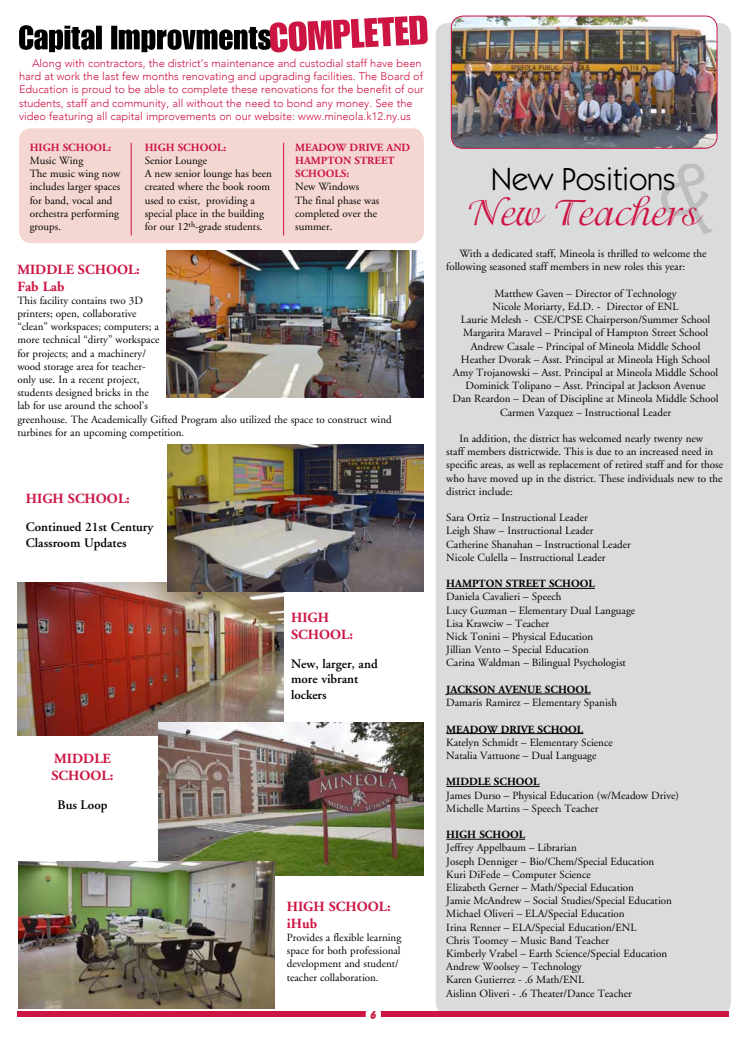
<style>
.page{position:relative;width:749px;height:1037px;background:#fff}
.page>*{position:absolute;margin:0;border:0;box-sizing:border-box;transform-origin:0 0}
.t1{font:40px "Isadora";color:#cd1543}
.t2{font:32px "Itc Kabel";color:#000}
.t3{font:700 14px/16.8px "Adobe Garamond";color:#cd1543}
.t4{font:600 13px/15.6px "Adobe Garamond";color:#000}
.t5{font:700 12px "Balloon D Extr";color:#cd1543}
.t6{font:11px/13.2px "Adobe Garamond";color:#000}
.t7{font:300 11px/13.2px "Avenir";color:#cd1543}
.t8{font:700 11px "Adobe Garamond";color:#000}
.t9{font:700 11px/13.2px "Adobe Garamond";color:#cd1543}
</style>
<div class="page">
<div style="left:19px;top:128px;width:405px;height:115px;background:#f5d7d2;border-radius:12px"></div>
<div style="left:436px;top:23px;width:295px;height:991px;background:#dadbdc;border-radius:12px"></div>
<div style="left:17px;top:1011px;width:712px;height:5px;background:#cd1543"></div>
<div style="left:366px;top:1003px;width:15px;height:23px;background:#fff;border-radius:50%"></div>
<hr style="left:446px;top:588px;width:149px;height:1px;background:#000">
<hr style="left:446px;top:694px;width:145px;height:1px;background:#000">
<hr style="left:446px;top:733px;width:137px;height:1px;background:#000">
<hr style="left:446px;top:786px;width:94px;height:1px;background:#000">
<hr style="left:446px;top:839px;width:79px;height:1px;background:#000">
<img style="left:451px;top:16px;width:266px;height:132px">
<div style="left:451px;top:16px;width:266px;height:133px;border:1px solid #cd1543;border-radius:12px"></div>
<img style="left:167px;top:250px;width:256px;height:147px">
<img style="left:17px;top:583px;width:266px;height:152px">
<img style="left:158px;top:723px;width:266px;height:152px">
<svg style="left:19px;top:16px;width:409px;height:37px"></svg>
<img style="left:18px;top:861px;width:257px;height:147px">
<hr style="left:131px;top:143px;width:1px;height:93px;background:#cd1543">
<hr style="left:283px;top:143px;width:1px;height:93px;background:#cd1543">
<img style="left:167px;top:444px;width:257px;height:147px">
<p class="t7" style="left:19px;top:57px;width:406px;text-indent:13px">Along with contractors, the district’s maintenance and custodial staff have been hard at work the last few months renovating and upgrading facilities. The Board of Education is proud to be able to complete these renovations for the benefit of our students, staff and community, all without the need to bond any money. See the video featuring all capital improvements on our website: www.mineola.k12.ny.us</p>
<p class="t9" style="left:30px;top:141px;width:17px">HIGH</p>
<p class="t9" style="left:63px;top:141px;width:50px">SCHOOL:</p>
<p class="t6" style="left:30px;top:154px;width:92px">Music Wing<br>The music wing now includes larger spaces for band, vocal and orchestra performing groups.</p>
<p class="t9" style="left:145px;top:141px;width:17px">HIGH</p>
<p class="t9" style="left:178px;top:141px;width:50px">SCHOOL:</p>
<p class="t6" style="left:145px;top:154px;width:129px">Senior Lounge<br>A new senior lounge has been created where the book room used to exist, providing a special place in the building for our 12<sup>th</sup>-grade students.</p>
<p class="t9" style="left:295px;top:141px;width:101px">MEAD OW DRIVE AND<br>HAMP</p>
<p class="t9" style="left:295px;top:154px;width:101px;text-indent:32px">TON STREET<br>SCHOOLS:</p>
<p class="t6" style="left:295px;top:181px;width:86px">New Windows<br>The final phase was completed over the summer.</p>
<p class="t3" style="left:17px;top:261px;width:124px;text-indent:40px">LE SCHOOL:<br>FAB LAB</p>
<p class="t6" style="left:17px;top:294px;width:376px">This facility contains two 3D<br>printers; open, collaborative<br>“clean” workspaces; computers; a<br>more technical “dirty” workspace<br>for projects; and a machinery/<br>wood storage area for teacher-<br>only use. In a recent project,<br>students designed bricks in the<br>lab for use around the school’s<br>greenhouse. The Academically Gifted Program also utilized the space to construct wind turbines for an upcoming competition.</p>
<p class="t3" style="left:17px;top:261px;width:23px">MIDD</p>
<p class="t3" style="left:26px;top:490px;width:21px">HIGH</p>
<p class="t3" style="left:68px;top:490px;width:63px">SCHOOL:</p>
<p class="t4" style="left:26px;top:520px;width:129px">Continued 21st Century<br>Classroom Updates</p>
<p class="t3" style="left:52px;top:751px;width:63px;text-align:right">LE<br>SCHOOL:</p>
<p class="t4" style="left:58px;top:797px;width:51px">Bus Loop</p>
<p class="t3" style="left:54px;top:751px;width:23px">MIDD</p>
<p class="t3" style="left:291px;top:609px;width:63px">HIGH<br>SCHOOL:</p>
<p class="t4" style="left:291px;top:656px;width:88px">New, larger, and more vibrant lockers</p>
<p class="t3" style="left:287px;top:898px;width:21px">HIGH</p>
<p class="t3" style="left:329px;top:898px;width:63px">SCHOOL:</p>
<p class="t3" style="left:287px;top:915px;width:32px">IHUB</p>
<p class="t6" style="left:287px;top:931px;width:116px">Provides a flexible learning space for both professional development and student/ teacher collaboration.</p>
<p class="t5" style="left:370px;top:1008px;width:7px">6</p>
<h2 class="t2" style="left:491px;top:160px;width:186px">New Positions</h2>
<h1 class="t1" style="left:467px;top:190px;width:234px">New Teachers</h1>
<p class="t6" style="left:446px;top:247px;width:262px;text-indent:13px">With a dedicated staff, Mineola is thrilled to welcome the following seasoned staff members in new roles this year:</p>
<p class="t6" style="left:452px;top:287px;width:268px;text-align:center">Matthew Gaven – Director of Technology<br>Nicole Moriarty, Ed.D. - Director of ENL<br>Laurie Melesh - CSE/CPSE Chairperson/Summer School Margarita Maravel – Principal of Hampton Street School Andrew Casale – Principal of Mineola Middle School Heather Dvorak – Asst. Principal at Mineola High School Amy Trojanowski – Asst. Principal at Mineola Middle School Dominick Tolipano – Asst. Principal at Jackson Avenue<br>Dan Reardon – Dean of Discipline at Mineola Middle School Carmen Vazquez – Instructional Leader</p>
<p class="t6" style="left:446px;top:432px;width:278px;text-indent:13px">In addition, the district has welcomed nearly twenty new staff members districtwide. This is due to an increased need in specific areas, as well as replacement of retired staff and for those who have moved up in the district. These individuals new to the district include:</p>
<p class="t6" style="left:446px;top:511px;width:186px">Sara Ortiz – Instructional Leader<br>Leigh Shaw – Instructional Leader Catherine Shanahan – Instructional Leader Nicole Culella – Instructional Leader</p>
<p class="t8" style="left:446px;top:578px;width:18px">HAMP</p>
<p class="t8" style="left:479px;top:578px;width:118px">TON STREET SCHOOL</p>
<p class="t6" style="left:446px;top:591px;width:190px">Daniela Cavalieri – Speech<br>Lucy Guzman – Elementary Dual Language<br>Lisa Krawciw – Teacher<br>Nick Tonini – Physical Education<br>Jillian Vento – Special Education<br>Carina Waldman – Bilingual Psychologist</p>
<p class="t8" style="left:446px;top:683px;width:146px">JACKSON AVENUE SCH OOL</p>
<p class="t6" style="left:446px;top:696px;width:172px">Damaris Ramirez – Elementary Spanish</p>
<p class="t8" style="left:446px;top:723px;width:139px">MEAD OW DRIVE SCHOOL</p>
<p class="t6" style="left:446px;top:736px;width:168px">Katelyn Schmidt – Elementary Science<br>Natalia Vattuone – Dual Language</p>
<p class="t8" style="left:446px;top:776px;width:18px">MIDD</p>
<p class="t8" style="left:478px;top:776px;width:63px">LE SCHOOL</p>
<p class="t6" style="left:446px;top:789px;width:234px">James Durso – Physical Education (w/Meadow Drive)<br>Michelle Martins – Speech Teacher</p>
<p class="t8" style="left:446px;top:828px;width:17px">HIGH</p>
<p class="t8" style="left:479px;top:828px;width:47px">SCHOOL</p>
<p class="t6" style="left:446px;top:841px;width:227px">Jeffrey Appelbaum – Librarian<br>Joseph Denniger – Bio/Chem/Special Education Kuri DiFede – Computer Science<br>Elizabeth Gerner – Math/Special Education<br>Jamie McAndrew – Social Studies/Special Education Michael Oliveri – ELA/Special Education<br>Irina Renner – ELA/Special Education/ENL<br>Chris Toomey – Music Band Teacher<br>Kimberly Vrabel – Earth Science/Special Education Andrew Woolsey – Technology<br>Karen Gutierrez - .6 Math/ENL<br>Aislinn Oliveri - .6 Theater/Dance Teacher</p>
</div>
